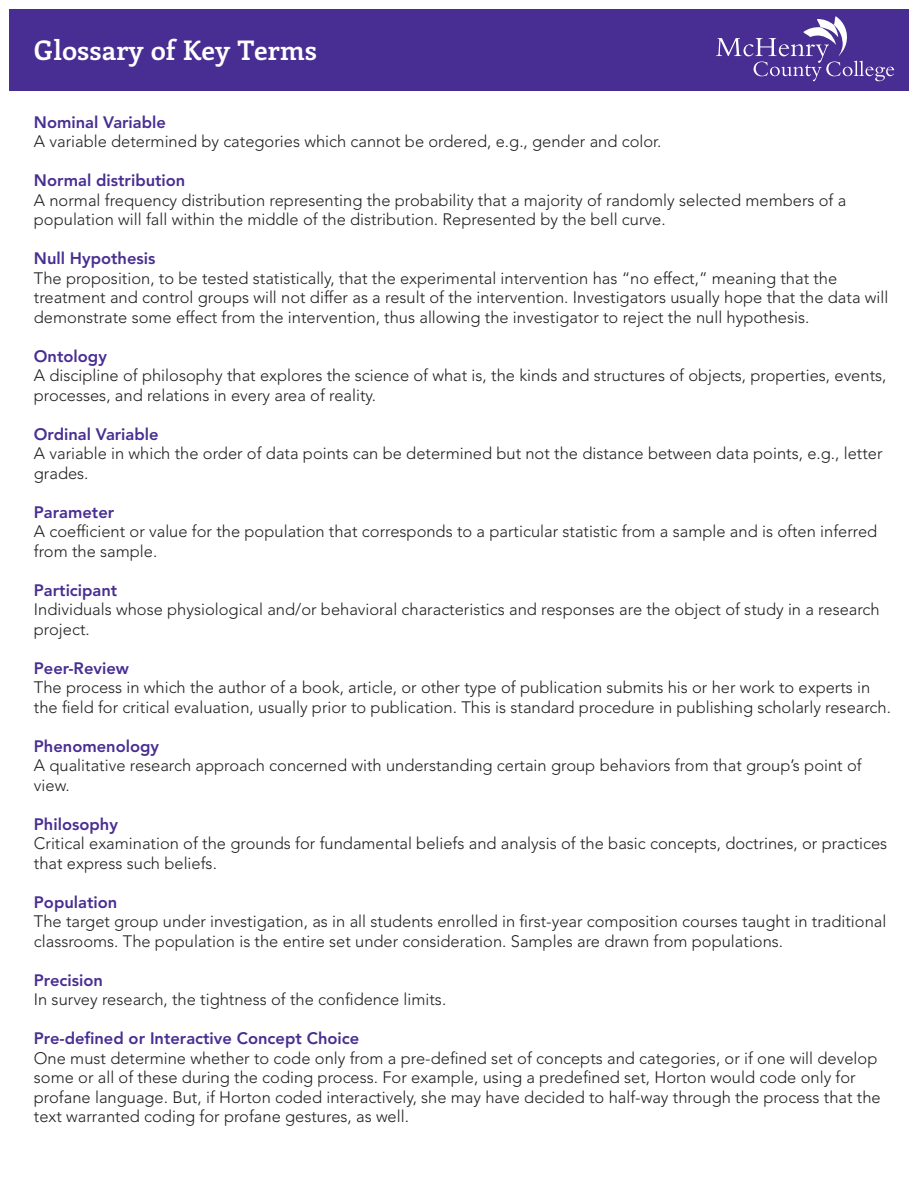
<style>
.page{position:relative;width:918px;height:1188px;background:#fff}
.page>*{position:absolute;margin:0;border:0;box-sizing:border-box;transform-origin:0 0}
.t1{font:700 27px "Enriqueta";color:#fff}
.t2{font:300 16.5px/19.5px "Avenir LT Std";color:#231f20}
.t3{font:800 16.5px "Avenir LT Std";color:#482e92}
</style>
<div class="page">
<div style="left:9px;top:9px;width:900px;height:82px;background:#482e92"></div>
<svg style="left:716px;top:16px;width:178px;height:65px"></svg>
<p class="t1" style="left:34px;top:31px;width:285px">Glossary of Key Terms</p>
<p class="t3" style="left:34px;top:112px;width:134px">Nominal Variable</p>
<p class="t2" style="left:34px;top:132px;width:629px">A variable determined by categories which cannot be ordered, e.g., gender and color.</p>
<p class="t3" style="left:34px;top:171px;width:153px">Normal distribution</p>
<p class="t2" style="left:34px;top:191px;width:814px">A normal frequency distribution representing the probability that a majority of randomly selected members of a population will fall within the middle of the distribution. Represented by the bell curve.</p>
<p class="t3" style="left:34px;top:249px;width:123px">Null Hypothesis</p>
<p class="t2" style="left:34px;top:269px;width:856px">The proposition, to be tested statistically, that the experimental intervention has “no effect,” meaning that the treatment and control groups will not differ as a result of the intervention. Investigators usually hope that the data will demonstrate some effect from the intervention, thus allowing the investigator to reject the null hypothesis.</p>
<p class="t3" style="left:34px;top:346px;width:75px">Ontology</p>
<p class="t2" style="left:34px;top:366px;width:854px">A discipline of philosophy that explores the science of what is, the kinds and structures of objects, properties, events, processes, and relations in every area of reality.</p>
<p class="t3" style="left:34px;top:424px;width:126px">Ordinal Variable</p>
<p class="t2" style="left:34px;top:444px;width:850px">A variable in which the order of data points can be determined but not the distance between data points, e.g., letter grades.</p>
<p class="t3" style="left:34px;top:502px;width:82px">Parameter</p>
<p class="t2" style="left:34px;top:522px;width:845px">A coefficient or value for the population that corresponds to a particular statistic from a sample and is often inferred from the sample.</p>
<p class="t3" style="left:34px;top:580px;width:85px">Participant</p>
<p class="t2" style="left:34px;top:600px;width:847px">Individuals whose physiological and/or behavioral characteristics and responses are the object of study in a research project.</p>
<p class="t3" style="left:34px;top:658px;width:97px">Peer-Review</p>
<p class="t2" style="left:34px;top:678px;width:859px">The process in which the author of a book, article, or other type of publication submits his or her work to experts in the field for critical evaluation, usually prior to publication. This is standard procedure in publishing scholarly research.</p>
<p class="t3" style="left:34px;top:736px;width:127px">Phenomenology</p>
<p class="t2" style="left:34px;top:756px;width:829px">A qualitative research approach concerned with understanding certain group behaviors from that group’s point of view.</p>
<p class="t3" style="left:34px;top:814px;width:86px">Philosophy</p>
<p class="t2" style="left:34px;top:834px;width:855px">Critical examination of the grounds for fundamental beliefs and analysis of the basic concepts, doctrines, or practices that express such beliefs.</p>
<p class="t3" style="left:34px;top:892px;width:85px">Population</p>
<p class="t2" style="left:34px;top:912px;width:854px">The target group under investigation, as in all students enrolled in first-year composition courses taught in traditional classrooms. The population is the entire set under consideration. Samples are drawn from populations.</p>
<p class="t3" style="left:34px;top:970px;width:71px">Precision</p>
<p class="t2" style="left:34px;top:990px;width:414px">In survey research, the tightness of the confidence limits.</p>
<p class="t3" style="left:34px;top:1029px;width:327px">Pre-defined or Interactive Concept Choice</p>
<p class="t2" style="left:34px;top:1049px;width:848px">One must determine whether to code only from a pre-defined set of concepts and categories, or if one will develop some or all of these during the coding process. For example, using a predefined set, Horton would code only for profane language. But, if Horton coded interactively, she may have decided to half-way through the process that the text warranted coding for profane gestures, as well.</p>
</div>
